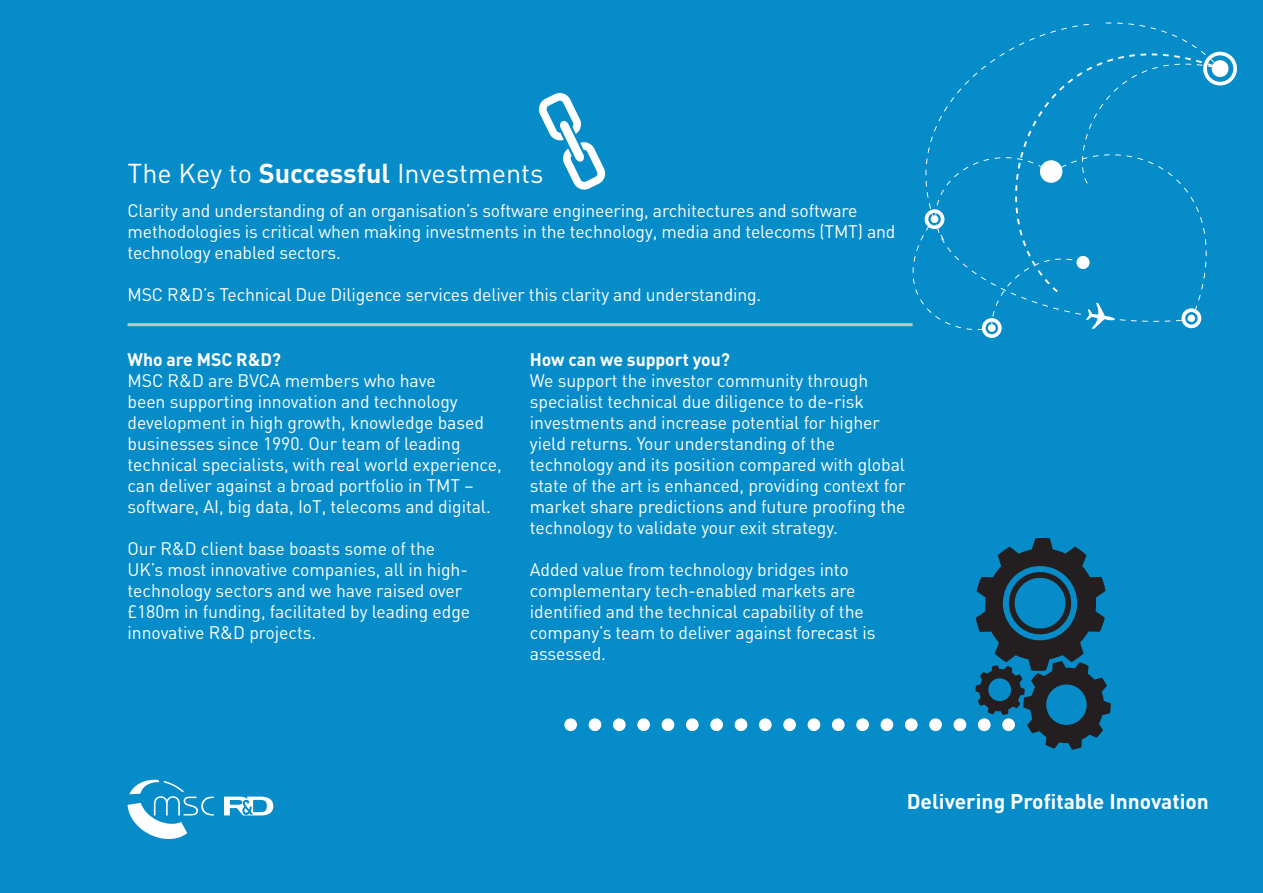
<style>
.page{position:relative;width:1263px;height:893px;background:#068cc9}
.page>*{position:absolute;margin:0;border:0;box-sizing:border-box;transform-origin:0 0}
.t1{font:27px "DIN";color:#fff}
.t2{font:700 21px "DIN";color:#fff}
.t3{font:18px/21px "DIN";letter-spacing:-.005em;color:#fff}
.t4{font:700 18px "DIN";letter-spacing:-.005em;color:#fff}
.s1{font-weight:700}
</style>
<div class="page">
<svg style="left:128px;top:780px;width:86px;height:59px"></svg>
<svg style="left:224px;top:797px;width:49px;height:18px"></svg>
<hr style="left:128px;top:323px;width:784px;height:3px;background:#c6c6c6">
<div style="left:564px;top:718px;width:13px;height:13px;background:#fff;border-radius:50%"></div>
<div style="left:589px;top:718px;width:12px;height:13px;background:#fff;border-radius:50%"></div>
<div style="left:613px;top:718px;width:13px;height:13px;background:#fff;border-radius:50%"></div>
<div style="left:637px;top:718px;width:13px;height:13px;background:#fff;border-radius:50%"></div>
<div style="left:662px;top:718px;width:12px;height:13px;background:#fff;border-radius:50%"></div>
<div style="left:686px;top:718px;width:13px;height:13px;background:#fff;border-radius:50%"></div>
<div style="left:710px;top:718px;width:13px;height:13px;background:#fff;border-radius:50%"></div>
<div style="left:735px;top:718px;width:12px;height:13px;background:#fff;border-radius:50%"></div>
<div style="left:759px;top:718px;width:13px;height:13px;background:#fff;border-radius:50%"></div>
<div style="left:783px;top:718px;width:13px;height:13px;background:#fff;border-radius:50%"></div>
<div style="left:808px;top:718px;width:12px;height:13px;background:#fff;border-radius:50%"></div>
<div style="left:832px;top:718px;width:13px;height:13px;background:#fff;border-radius:50%"></div>
<div style="left:856px;top:718px;width:13px;height:13px;background:#fff;border-radius:50%"></div>
<div style="left:880px;top:718px;width:13px;height:13px;background:#fff;border-radius:50%"></div>
<div style="left:905px;top:718px;width:13px;height:13px;background:#fff;border-radius:50%"></div>
<div style="left:929px;top:718px;width:13px;height:13px;background:#fff;border-radius:50%"></div>
<div style="left:953px;top:718px;width:13px;height:13px;background:#fff;border-radius:50%"></div>
<svg style="left:975px;top:538px;width:136px;height:212px"></svg>
<svg style="left:912px;top:52px;width:325px;height:286px"></svg>
<svg style="left:538px;top:93px;width:68px;height:97px"></svg>
<h1 class="t1" style="left:128px;top:156px;width:417px">The Key to <span class="s1">Successful</span> Investments</h1>
<p class="t3" style="left:128px;top:200px;width:769px">Clarity and understanding of an organisation’s software engineering, architectures and software methodologies is critical when making investments in the technology, media and telecoms (TMT) and technology enabled sectors.</p>
<p class="t3" style="left:128px;top:284px;width:635px">MSC R&amp;D’s Technical Due Diligence services deliver this clarity and understanding.</p>
<p class="t4" style="left:128px;top:347px;width:155px">Who are MSC R&amp;D?</p>
<p class="t3" style="left:128px;top:369px;width:376px">MSC R&amp;D are BVCA members who have<br>been supporting innovation and technology development in high growth, knowledge based businesses since 1990. Our team of leading technical specialists, with real world experience, can deliver against a broad portfolio in TMT – software, AI, big data, IoT, telecoms and digital.</p>
<p class="t3" style="left:128px;top:537px;width:344px">Our R&amp;D client base boasts some of the UK’s most innovative companies, all in high&shy;technology sectors and we have raised over £180m in funding, facilitated by leading edge innovative R&amp;D projects.</p>
<p class="t4" style="left:530px;top:348px;width:202px">How can we support you?</p>
<p class="t3" style="left:530px;top:369px;width:377px">We support the investor community through specialist technical due diligence to de-risk investments and increase potential for higher yield returns. Your understanding of the technology and its position compared with global state of the art is enhanced, providing context for market share predictions and future proofing the technology to validate your exit strategy.</p>
<p class="t3" style="left:530px;top:559px;width:347px">Added value from technology bridges into complementary tech-enabled markets are identified and the technical capability of the company’s team to deliver against forecast is assessed.</p>
<p class="t2" style="left:907px;top:788px;width:304px">Delivering Profitable Innovation</p>
</div>
